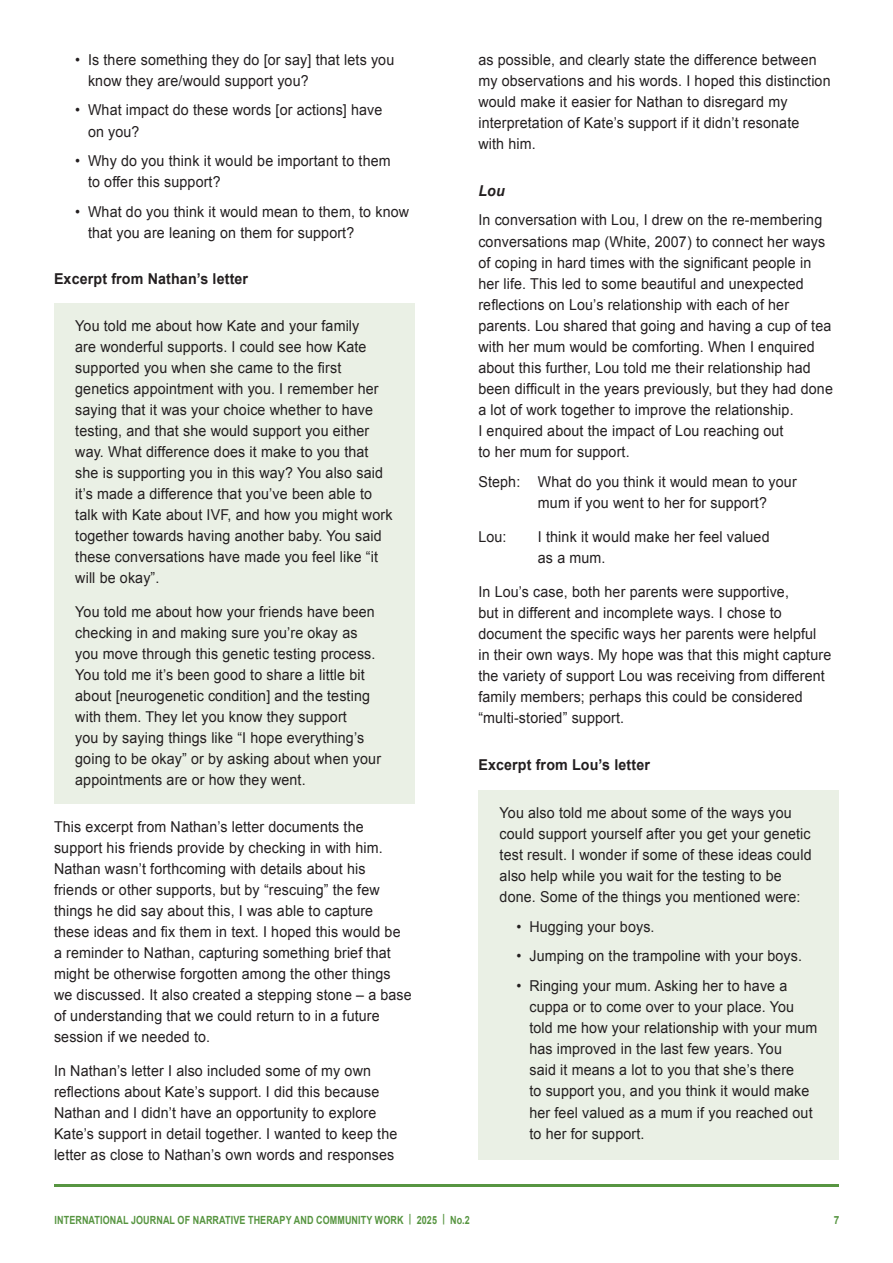
<style>
.page{position:relative;width:893px;height:1263px;background:#fff}
.page>*{position:absolute;margin:0;border:0;box-sizing:border-box;transform-origin:0 0}
.Paragraph{font:15px/21.1px "Arial";letter-spacing:.01em;color:#231f20;scale:.95 1}
.Letters_Documents{font:15px/21px "Arial";letter-spacing:.01em;color:#231f20;scale:.95 1}
.Dialogue{font:15px/21.1px "Arial";letter-spacing:.01em;color:#231f20;scale:.95 1}
.Letters_Documents_heading{font:700 15px "Arial";letter-spacing:.01em;color:#231f20;scale:.95 1}
.Heading_2{font:italic 700 15px "Arial";color:#231f20;scale:.95 1}
.t1{font:700 11.25px "Arial";letter-spacing:.01em;color:#579541;scale:.8 1}
.t2{font:700 11.25px "Arial";letter-spacing:.01em;color:#579541;scale:.9 1}
</style>
<div class="page">
<hr style="left:54px;top:1184px;width:785px;height:2px;background:#579541">
<div style="left:478px;top:790px;width:361px;height:370px;background:#eaf0e5"></div>
<div style="left:54px;top:304px;width:361px;height:500px;background:#eaf0e5"></div>
<p class="Paragraph" style="left:88px;top:49px;width:324px;text-indent:-13px">• Is there something they do [or say] that lets you know they are/would support you?</p>
<p class="Paragraph" style="left:88px;top:100px;width:311px;text-indent:-13px">• What impact do these words [or actions] have on you?</p>
<p class="Paragraph" style="left:88px;top:150px;width:320px;text-indent:-13px">• Why do you think it would be important to them to offer this support?</p>
<p class="Paragraph" style="left:88px;top:201px;width:340px;text-indent:-13px">• What do you think it would mean to them, to know that you are leaning on them for support?</p>
<p class="Letters_Documents_heading" style="left:54px;top:269px;width:206px">Excerpt from Nathan’s letter</p>
<p class="Letters_Documents" style="left:75px;top:315px;width:335px">You told me about how Kate and your family<br>are wonderful supports. I could see how Kate supported you when she came to the first genetics appointment with you. I remember her saying that it was your choice whether to have testing, and that she would support you either way. What difference does it make to you that she is supporting you in this way? You also said it’s made a difference that you’ve been able to talk with Kate about IVF, and how you might work together towards having another baby. You said these conversations have made you feel like “it will be okay”.</p>
<p class="Letters_Documents" style="left:75px;top:601px;width:323px">You told me about how your friends have been checking in and making sure you’re okay as you move through this genetic testing process.<br>You told me it’s been good to share a little bit about [neurogenetic condition] and the testing with them. They let you know they support<br>you by saying things like “I hope everything’s going to be okay” or by asking about when your appointments are or how they went.</p>
<p class="Paragraph" style="left:54px;top:816px;width:378px">This excerpt from Nathan’s letter documents the support his friends provide by checking in with him.<br>Nathan wasn’t forthcoming with details about his friends or other supports, but by “rescuing” the few things he did say about this, I was able to capture these ideas and fix them in text. I hoped this would be a reminder to Nathan, capturing something brief that might be otherwise forgotten among the other things we discussed. It also created a stepping stone – a base of understanding that we could return to in a future session if we needed to.</p>
<p class="Paragraph" style="left:54px;top:1060px;width:363px">In Nathan’s letter I also included some of my own reflections about Kate’s support. I did this because Nathan and I didn’t have an opportunity to explore Kate’s support in detail together. I wanted to keep the letter as close to Nathan’s own words and responses</p>
<p class="Paragraph" style="left:478px;top:49px;width:372px">as possible, and clearly state the difference between my observations and his words. I hoped this distinction would make it easier for Nathan to disregard my interpretation of Kate’s support if it didn’t resonate<br>with him.</p>
<p class="Heading_2" style="left:478px;top:181px;width:29px">Lou</p>
<p class="Paragraph" style="left:478px;top:210px;width:375px">In conversation with Lou, I drew on the re-membering conversations map (White, 2007) to connect her ways of coping in hard times with the significant people in her life. This led to some beautiful and unexpected reflections on Lou’s relationship with each of her parents. Lou shared that going and having a cup of tea with her mum would be comforting. When I enquired about this further, Lou told me their relationship had been difficult in the years previously, but they had done a lot of work together to improve the relationship.<br>I enquired about the impact of Lou reaching out<br>to her mum for support.</p>
<p class="Dialogue" style="left:538px;top:471px;width:274px;text-indent:-60px">Steph: What do you think it would mean to your mum if you went to her for support?</p>
<p class="Dialogue" style="left:478px;top:526px;width:31px">Lou:</p>
<p class="Dialogue" style="left:538px;top:526px;width:245px">I think it would make her feel valued as a mum.</p>
<p class="Paragraph" style="left:478px;top:581px;width:373px">In Lou’s case, both her parents were supportive,<br>but in different and incomplete ways. I chose to document the specific ways her parents were helpful in their own ways. My hope was that this might capture the variety of support Lou was receiving from different family members; perhaps this could be considered “multi-storied” support.</p>
<p class="Letters_Documents_heading" style="left:478px;top:755px;width:182px">Excerpt from Lou’s letter</p>
<p class="Letters_Documents" style="left:500px;top:802px;width:330px">You also told me about some of the ways you could support yourself after you get your genetic test result. I wonder if some of these ideas could also help while you wait for the testing to be done. Some of the things you mentioned were:</p>
<p class="Paragraph" style="left:517px;top:916px;width:147px">• Hugging your boys.</p>
<p class="Paragraph" style="left:517px;top:946px;width:302px">• Jumping on the trampoline with your boys.</p>
<p class="Paragraph" style="left:529px;top:975px;width:305px;text-indent:-13px">• Ringing your mum. Asking her to have a cuppa or to come over to your place. You told me how your relationship with your mum has improved in the last few years. You<br>said it means a lot to you that she’s there<br>to support you, and you think it would make her feel valued as a mum if you reached out to her for support.</p>
<p class="t1" style="left:55px;top:1212px;width:521px">INTERNATIONAL JOURNAL OF NARRATIVE THERAPY AND COMMUNITY WORK | 2025 | No.2</p>
<p class="t2" style="left:834px;top:1212px;width:8px">7</p>
</div>
